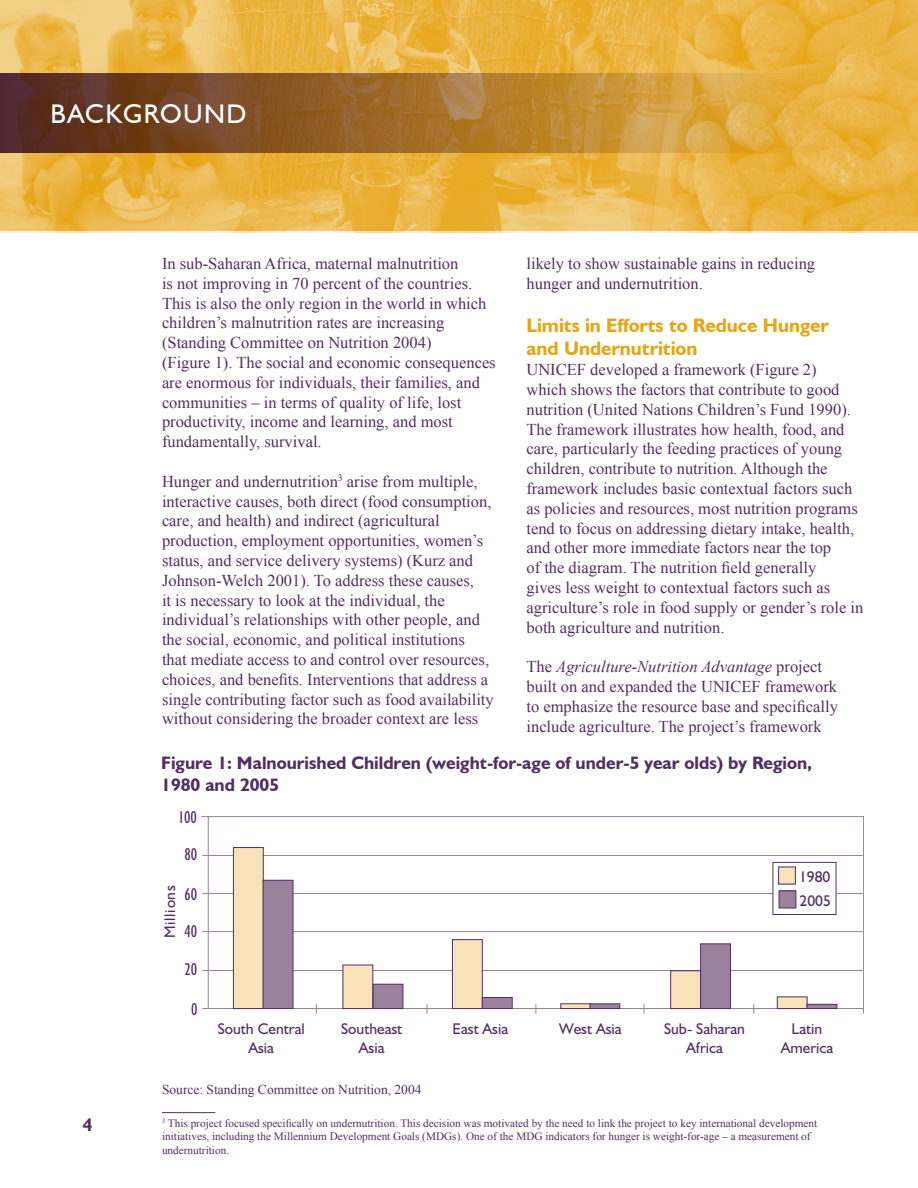
<style>
.page{position:relative;width:918px;height:1188px;background:#fff}
.page>*{position:absolute;margin:0;border:0;box-sizing:border-box;transform-origin:0 0}
.t1{font:27px "Humanist 521 BT";letter-spacing:.05em;color:#fff}
.t2{font:700 19.5px/23.4px "Humanist 521 BT";color:#e7a512}
.t3{font:700 18px/21.6px "Humanist 521 BT";color:#522e64}
.t4{font:condensed 17.25px/37.7px "Humanist 521 BT";color:#522e64;text-align:center}
.t5{font:16.5px/19.8px "Times New Roman";color:#522e64}
.t6{font:15.6px/18.6px "Humanist 521 BT";color:#522e64;text-align:center}
.t7{font:15.6px "Humanist 521 BT";letter-spacing:.06em;color:#522e64}
.t8{font:13.5px "Times New Roman";color:#522e64}
.t9{font:11.25px/13.5px "Times New Roman";color:#522e64}
.s1{font-style:italic}
</style>
<div class="page">
<img style="left:0;top:0;width:918px;height:232px">
<svg style="left:0;top:73px;width:823px;height:79px"></svg>
<svg style="left:201px;top:816px;width:663px;height:198px"></svg>
<div style="left:233px;top:848px;width:30px;height:161px;background:#f8e2b9"></div>
<div style="left:233px;top:847px;width:31px;height:162px;border:1px solid #522e64"></div>
<div style="left:263px;top:880px;width:30px;height:129px;background:#9a829d"></div>
<div style="left:263px;top:880px;width:30px;height:129px;border:1px solid #522e64"></div>
<div style="left:343px;top:965px;width:30px;height:44px;background:#f8e2b9"></div>
<div style="left:342px;top:965px;width:31px;height:44px;border:1px solid #522e64"></div>
<div style="left:373px;top:984px;width:30px;height:25px;background:#9a829d"></div>
<div style="left:373px;top:984px;width:30px;height:25px;border:1px solid #522e64"></div>
<div style="left:452px;top:940px;width:30px;height:69px;background:#f8e2b9"></div>
<div style="left:452px;top:939px;width:31px;height:70px;border:1px solid #522e64"></div>
<div style="left:482px;top:997px;width:30px;height:12px;background:#9a829d"></div>
<div style="left:482px;top:997px;width:31px;height:12px;border:1px solid #522e64"></div>
<div style="left:561px;top:1004px;width:30px;height:5px;background:#f8e2b9"></div>
<div style="left:560px;top:1003px;width:31px;height:6px;border:1px solid #522e64"></div>
<div style="left:773px;top:862px;width:63px;height:53px;background:#fff"></div>
<div style="left:773px;top:862px;width:63px;height:53px;border:1px solid #522e64"></div>
<div style="left:590px;top:1004px;width:30px;height:5px;background:#9a829d"></div>
<div style="left:589px;top:1003px;width:31px;height:6px;border:1px solid #522e64"></div>
<div style="left:671px;top:971px;width:30px;height:38px;background:#f8e2b9"></div>
<div style="left:670px;top:970px;width:31px;height:39px;border:1px solid #522e64"></div>
<div style="left:701px;top:944px;width:29px;height:65px;background:#9a829d"></div>
<div style="left:700px;top:943px;width:31px;height:66px;border:1px solid #522e64"></div>
<div style="left:777px;top:997px;width:30px;height:12px;background:#f8e2b9"></div>
<div style="left:777px;top:996px;width:31px;height:13px;border:1px solid #522e64"></div>
<div style="left:807px;top:1004px;width:30px;height:5px;background:#9a829d"></div>
<div style="left:807px;top:1004px;width:30px;height:5px;border:1px solid #522e64"></div>
<div style="left:779px;top:867px;width:16px;height:17px;background:#f8e2b9"></div>
<div style="left:778px;top:867px;width:18px;height:18px;border:1px solid #522e64"></div>
<div style="left:779px;top:891px;width:17px;height:17px;background:#9a829d"></div>
<div style="left:779px;top:890px;width:17px;height:18px;border:1px solid #522e64"></div>
<hr style="left:162px;top:1112px;width:53px;height:1px;background:#522e64">
<h1 class="t1" style="left:51px;top:97px;width:197px">BACKGROUND</h1>
<p class="t5" style="left:162px;top:253px;width:335px">In sub-Saharan Africa, maternal malnutrition<br>is not improving in 70 percent of the countries.<br>This is also the only region in the world in which children’s malnutrition rates are increasing (Standing Committee on Nutrition 2004)<br>(Figure 1). The social and economic consequences are enormous for individuals, their families, and communities – in terms of quality of life, lost productivity, income and learning, and most fundamentally, survival.</p>
<p class="t5" style="left:162px;top:471px;width:333px">Hunger and undernutrition<sup>3</sup> arise from multiple, interactive causes, both direct (food consumption, care, and health) and indirect (agricultural production, employment opportunities, women’s status, and service delivery systems) (Kurz and Johnson-Welch 2001). To address these causes,<br>it is necessary to look at the individual, the individual’s relationships with other people, and the social, economic, and political institutions that mediate access to and control over resources, choices, and benefits. Interventions that address a single contributing factor such as food availability without considering the broader context are less</p>
<p class="t5" style="left:526px;top:253px;width:290px">likely to show sustainable gains in reducing hunger and undernutrition.</p>
<p class="t2" style="left:526px;top:313px;width:304px">Limits in Efforts to Reduce Hunger and Undernutrition</p>
<p class="t5" style="left:526px;top:360px;width:338px">UNICEF developed a framework (Figure 2)<br>which shows the factors that contribute to good nutrition (United Nations Children’s Fund 1990).<br>The framework illustrates how health, food, and care, particularly the feeding practices of young children, contribute to nutrition. Although the framework includes basic contextual factors such as policies and resources, most nutrition programs tend to focus on addressing dietary intake, health, and other more immediate factors near the top<br>of the diagram. The nutrition field generally<br>gives less weight to contextual factors such as agriculture’s role in food supply or gender’s role in both agriculture and nutrition.</p>
<p class="t5" style="left:526px;top:657px;width:313px">The <span class="s1">Agriculture-Nutrition Advantage</span> project built on and expanded the UNICEF framework to emphasize the resource base and specifically include agriculture. The project’s framework</p>
<p class="t3" style="left:161px;top:752px;width:652px">Figure 1: Malnourished Children (weight-for-age of under-5 year olds) by Region,<br>1980 and 2005</p>
<p class="t3" style="left:83px;top:1114px;width:11px">4</p>
<p class="t4" style="left:179px;top:798px;width:20px">100<br>80</p>
<p class="t4" style="left:185px;top:875px;width:14px;text-align:justify">60<br>40<br>20</p>
<p class="t4" style="left:191px;top:990px;width:8px">0</p>
<p class="t7" style="left:160px;top:938px;width:54px;rotate:-90deg">Millions</p>
<p class="t6" style="left:799px;top:864px;width:33px;line-height:23.9px;text-align:left">1980<br>2005</p>
<p class="t6" style="left:341px;top:1019px;width:63px">Southeast<br>Asia</p>
<p class="t6" style="left:453px;top:1019px;width:57px">East Asia</p>
<p class="t6" style="left:664px;top:1019px;width:82px">Sub- Saharan<br>Africa</p>
<p class="t6" style="left:781px;top:1019px;width:54px">Latin<br>America</p>
<p class="t6" style="left:218px;top:1019px;width:89px">South Central<br>Asia</p>
<p class="t6" style="left:559px;top:1019px;width:64px">West Asia</p>
<p class="t8" style="left:162px;top:1080px;width:261px">Source: Standing Committee on Nutrition, 2004</p>
<p class="t9" style="left:162px;top:1116px;width:657px"><sup>3</sup> This project focused specifically on undernutrition. This decision was motivated by the need to link the project to key international development initiatives, including the Millennium Development Goals (MDGs). One of the MDG indicators for hunger is weight-for-age – a measurement of undernutrition.</p>
</div>
